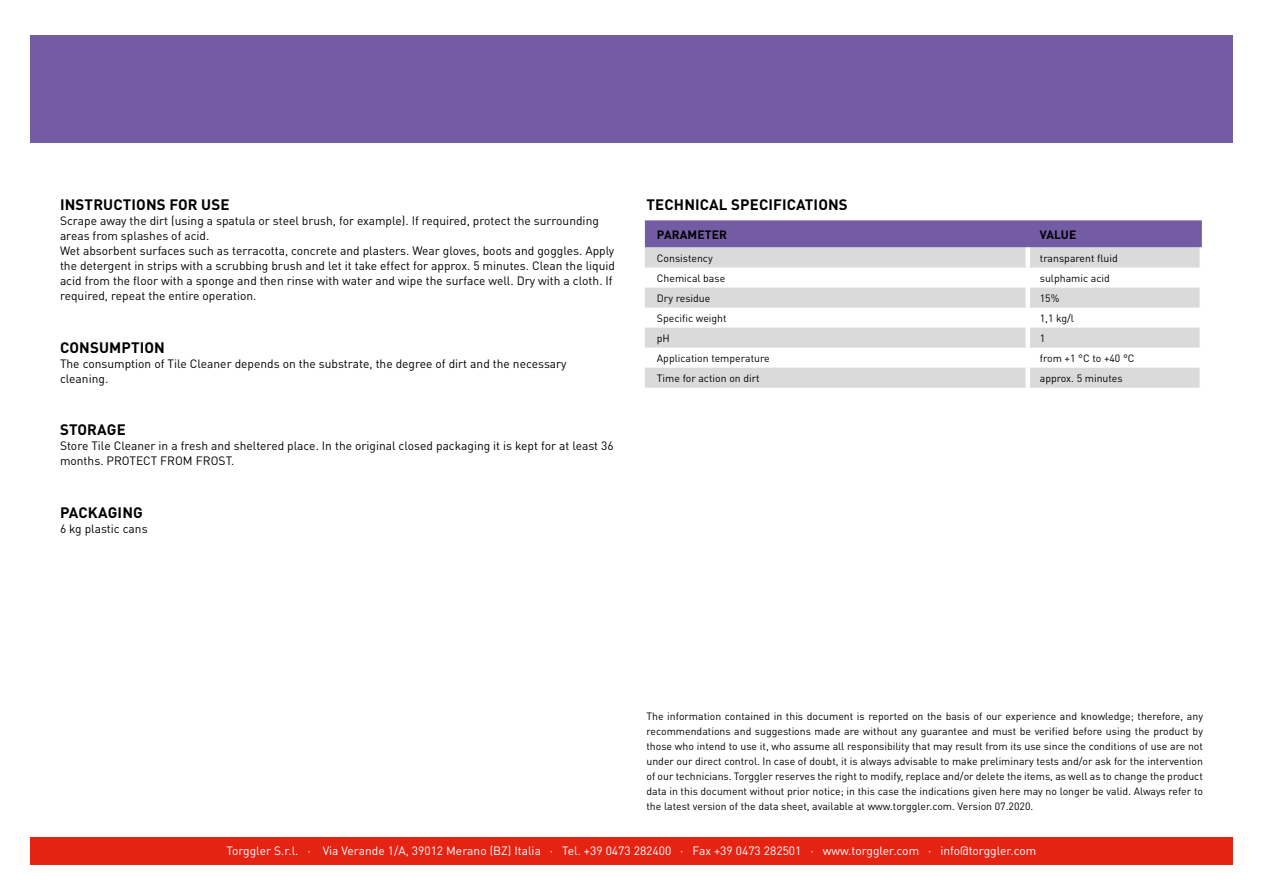
<style>
.page{position:relative;width:1263px;height:893px;background:#fff}
.page>*{position:absolute;margin:0;border:0;box-sizing:border-box;transform-origin:0 0}
.t1{font:700 15px "DIN Pro";letter-spacing:.01em;color:#000}
.t2{font:12px/15px "DIN Pro";color:#000}
.t3{font:12px "DIN Pro";color:#fff}
.t4{font:700 12px "DIN Pro";letter-spacing:.01em;color:#000}
.t5{font:10.5px/15px "DIN Pro";color:#000;text-align:justify}
</style>
<div class="page">
<div style="left:30px;top:838px;width:1203px;height:27px;background:#e42313"></div>
<div style="left:30px;top:35px;width:1203px;height:107px;background:#735ca4"></div>
<svg style="left:645px;top:220px;width:557px;height:28px;background:#7761a7"></svg>
<svg style="left:645px;top:248px;width:554px;height:140px;fill:#dadada"></svg>
<div style="left:1025px;top:268px;width:5px;height:20px;background:#fff"></div>
<div style="left:1025px;top:308px;width:5px;height:20px;background:#fff"></div>
<div style="left:1025px;top:368px;width:5px;height:20px;background:#fff"></div>
<div style="left:1025px;top:328px;width:5px;height:20px;background:#fff"></div>
<div style="left:1025px;top:288px;width:5px;height:20px;background:#fff"></div>
<div style="left:1025px;top:248px;width:5px;height:20px;background:#fff"></div>
<div style="left:1025px;top:348px;width:5px;height:20px;background:#fff"></div>
<h1 class="t1" style="left:60px;top:192px;width:171px">INSTRUCTIONS FOR USE</h1>
<h1 class="t1" style="left:646px;top:192px;width:203px">TECHNICAL SPECIFICATIONS</h1>
<p class="t2" style="left:60px;top:212px;width:557px">Scrape away the dirt (using a spatula or steel brush, for example). If required, protect the surrounding areas from splashes of acid.<br>Wet absorbent surfaces such as terracotta, concrete and plasters. Wear gloves, boots and goggles. Apply the detergent in strips with a scrubbing brush and let it take effect for approx. 5 minutes. Clean the liquid acid from the floor with a sponge and then rinse with water and wipe the surface well. Dry with a cloth. If required, repeat the entire operation.</p>
<h1 class="t1" style="left:60px;top:335px;width:106px">CONSUMPTION</h1>
<p class="t2" style="left:60px;top:354px;width:508px">The consumption of Tile Cleaner depends on the substrate, the degree of dirt and the necessary cleaning.</p>
<h1 class="t1" style="left:60px;top:417px;width:67px">STORAGE</h1>
<p class="t2" style="left:60px;top:437px;width:555px">Store Tile Cleaner in a fresh and sheltered place. In the original closed packaging it is kept for at least 36 months. PROTECT FROM FROST.</p>
<p class="t4" style="left:657px;top:224px;width:72px">PARAMETER</p>
<p class="t4" style="left:1040px;top:224px;width:38px">VALUE</p>
<p class="t5" style="left:657px;top:249px;width:57px">Consistency</p>
<p class="t5" style="left:1040px;top:249px;width:80px">transparent fluid</p>
<p class="t5" style="left:657px;top:269px;width:70px">Chemical base</p>
<p class="t5" style="left:1040px;top:269px;width:72px">sulphamic acid</p>
<p class="t5" style="left:657px;top:289px;width:55px">Dry residue</p>
<p class="t5" style="left:1040px;top:289px;width:21px">15%</p>
<p class="t5" style="left:657px;top:309px;width:71px">Specific weight</p>
<p class="t5" style="left:1040px;top:309px;width:36px">1,1 kg/l</p>
<p class="t5" style="left:657px;top:329px;width:15px">pH</p>
<p class="t5" style="left:1040px;top:329px;width:7px">1</p>
<p class="t5" style="left:657px;top:349px;width:114px">Application temperature</p>
<p class="t5" style="left:1040px;top:349px;width:96px">from +1 °C to +40 °C</p>
<p class="t5" style="left:657px;top:369px;width:104px">Time for action on dirt</p>
<p class="t5" style="left:1040px;top:369px;width:84px">approx. 5 minutes</p>
<h1 class="t1" style="left:60px;top:500px;width:84px">PACKAGING</h1>
<p class="t2" style="left:60px;top:519px;width:89px">6 kg plastic cans</p>
<p class="t5" style="left:646px;top:708px;width:558px">The information contained in this document is reported on the basis of our experience and knowledge; therefore, any recommendations and suggestions made are without any guarantee and must be verified before using the product by those who intend to use it, who assume all responsibility that may result from its use since the conditions of use are not under our direct control. In case of doubt, it is always advisable to make preliminary tests and/or ask for the intervention of our technicians. Torggler reserves the right to modify, replace and/or delete the items, as well as to change the product data in this document without prior notice; in this case the indications given here may no longer be valid. Always refer to the latest version of the data sheet, available at www.torggler.com. Version 07.2020.</p>
<p class="t3" style="left:227px;top:841px;width:811px">Torggler S.r.l. · Via Verande 1/A, 39012 Merano (BZ) Italia · Tel. +39 0473 282400 · Fax +39 0473 282501 · www.torggler.com · info@torggler.com</p>
</div>
